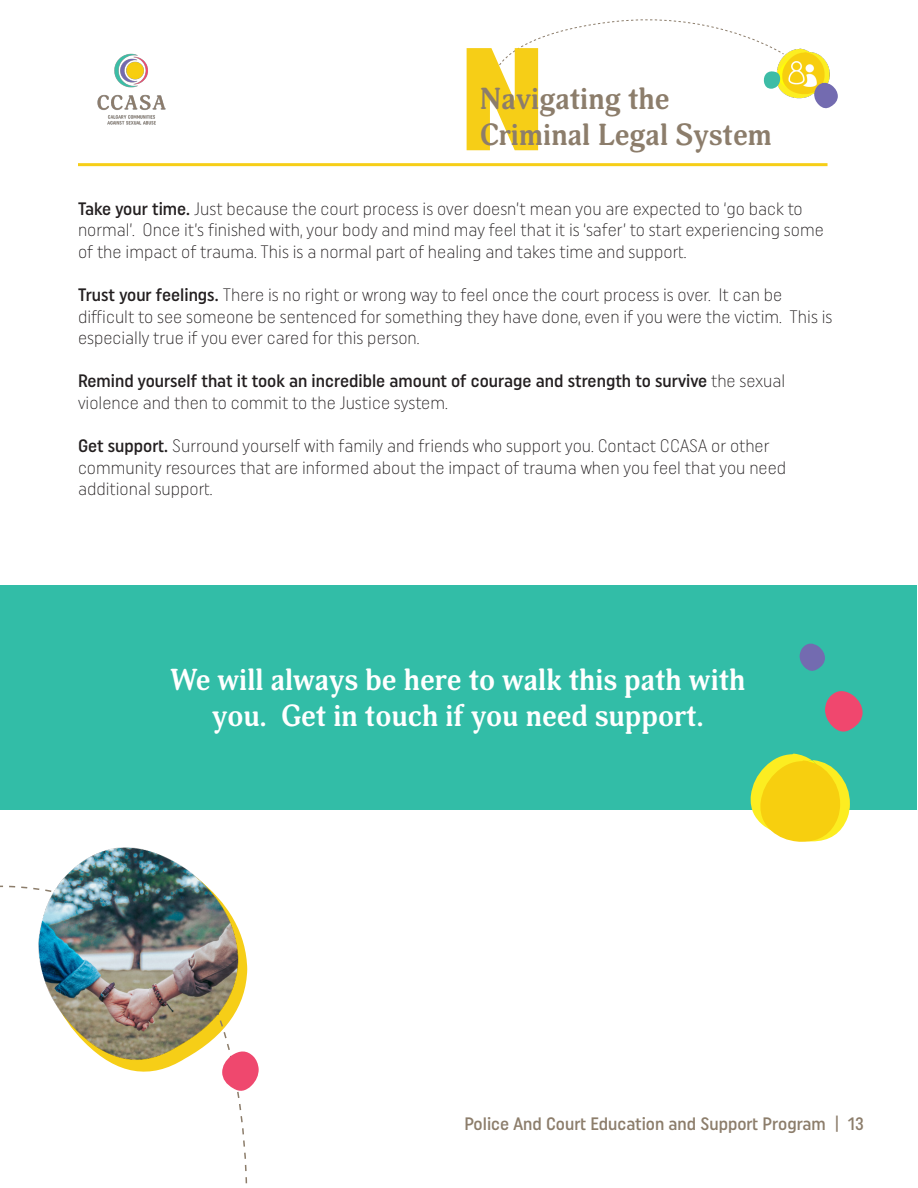
<style>
.page{position:relative;width:918px;height:1188px;background:#fff}
.page>*{position:absolute;margin:0;border:0;box-sizing:border-box;transform-origin:0 0}
.t1{font:900 condensed 145.95px "Uniform";color:#f6ce17}
.t2{font:700 30.15px/36.2px "Adonis";color:#8c7d6b}
.t3{font:700 30px/36px "Adonis";color:#fff;text-align:center}
.t4{font:300 condensed 18px/21.6px "Uniform";color:#231f20}
.t5{font:500 condensed 18px/21.6px "Uniform";color:#231f20}
.t6{font:500 condensed 18px "Uniform";color:#8c7d6b}
.s1{font-weight:500}
.s2{font-weight:300}
</style>
<div class="page">
<img style="left:779px;top:48px;width:51px;height:51px">
<img style="left:97px;top:53px;width:69px;height:72px">
<svg style="left:497px;top:19px;width:287px;height:70px"></svg>
<svg style="left:814px;top:82px;width:24px;height:27px"></svg>
<hr style="left:78px;top:163px;width:750px;height:3px;background:#f6ce17">
<div style="left:0;top:585px;width:917px;height:224px;background:#32bda7"></div>
<svg style="left:825px;top:691px;width:38px;height:41px"></svg>
<svg style="left:800px;top:643px;width:25px;height:28px"></svg>
<svg style="left:751px;top:754px;width:99px;height:88px"></svg>
<svg style="left:222px;top:1071px;width:37px;height:113px"></svg>
<img style="left:21px;top:847px;width:238px;height:224px">
<h1 class="t1" style="left:459px;top:12px;width:88px">N</h1>
<h2 class="t2" style="left:480px;top:82px;width:294px">Navigating the<br>Criminal Legal System</h2>
<p class="t4" style="left:78px;top:197px;width:747px"><span class="s1">Take your time.</span> Just because the court process is over doesn’t mean you are expected to ‘go back to normal’. Once it’s finished with, your body and mind may feel that it is ‘safer’ to start experiencing some of the impact of trauma. This is a normal part of healing and takes time and support.</p>
<p class="t4" style="left:78px;top:283px;width:756px"><span class="s1">Trust your feelings.</span> There is no right or wrong way to feel once the court process is over. It can be difficult to see someone be sentenced for something they have done, even if you were the victim. This is especially true if you ever cared for this person.</p>
<p class="t5" style="left:78px;top:370px;width:709px">Remind yourself that it took an incredible amount of courage and strength to survive <span class="s2">the sexual violence and then to commit to the Justice system.</span></p>
<p class="t4" style="left:78px;top:435px;width:710px"><span class="s1">Get support.</span> Surround yourself with family and friends who support you. Contact CCASA or other community resources that are informed about the impact of trauma when you feel that you need additional support.</p>
<p class="t3" style="left:170px;top:663px;width:577px">We will always be here to walk this path with you. Get in touch if you need support.</p>
<p class="t6" style="left:464px;top:1113px;width:401px">Police And Court Education and Support Program | 13</p>
</div>
